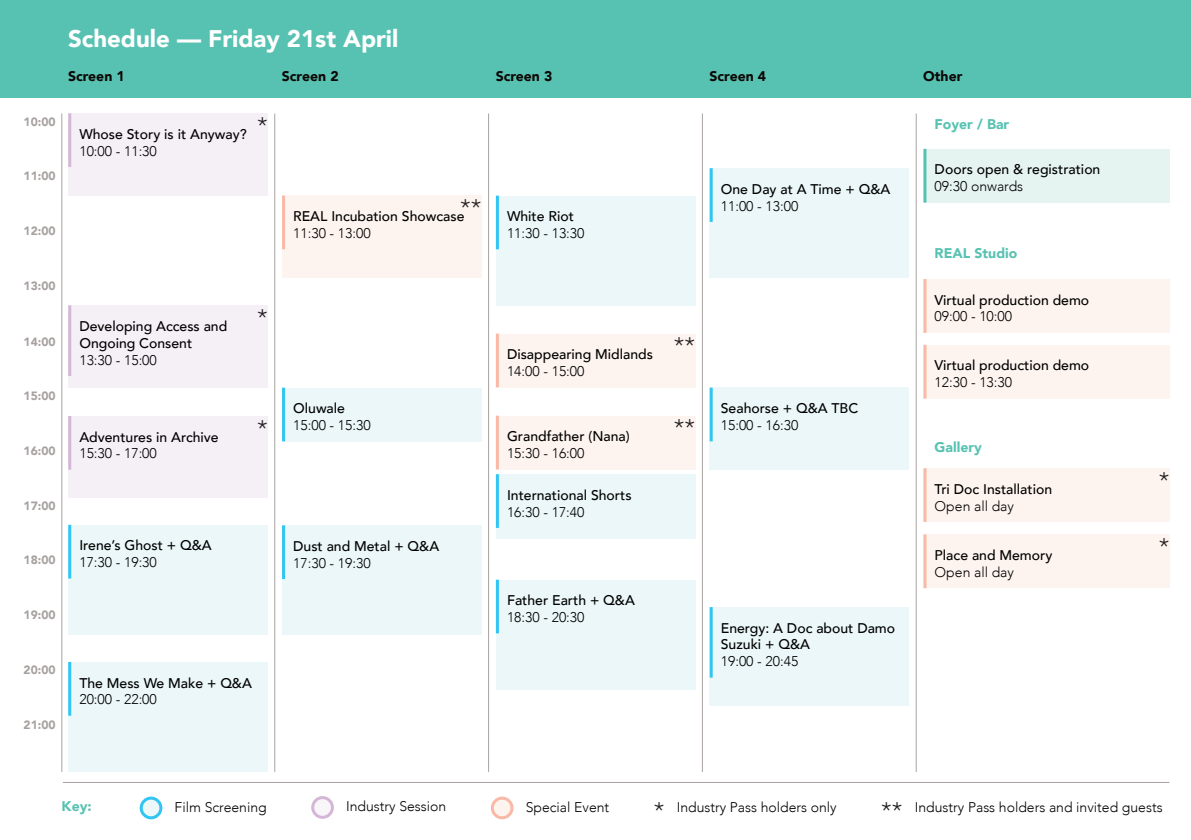
<style>
.page{position:relative;width:1191px;height:840px;background:#fff}
.page>*{position:absolute;margin:0;border:0;box-sizing:border-box;transform-origin:0 0}
.t1{font:900 24px "Avenir";color:#fff}
.t2{font:300 24px "Avenir";color:#231f20}
.t3{font:500 14px/16.8px "Avenir";color:#000}
.t4{font:300 14px "Avenir";color:#000}
.t5{font:900 14px "Avenir";color:#0c0806}
.t6{font:900 14px "Avenir";color:#58c2b2}
.t7{font:900 12px "Avenir";color:#a7a2a0}
</style>
<div class="page">
<div style="left:0;top:0;width:1191px;height:97px;background:#58c2b2"></div>
<div style="left:68px;top:524px;width:200px;height:110px;background:#ebf7f8"></div>
<hr style="left:68px;top:524px;width:3px;height:54px;background:#30c5f3">
<div style="left:68px;top:661px;width:200px;height:110px;background:#ebf7f8"></div>
<hr style="left:68px;top:661px;width:3px;height:54px;background:#30c5f3">
<div style="left:282px;top:387px;width:199px;height:54px;background:#ebf7f8"></div>
<hr style="left:282px;top:387px;width:3px;height:54px;background:#30c5f3">
<div style="left:495px;top:196px;width:200px;height:109px;background:#ebf7f8"></div>
<hr style="left:496px;top:195px;width:3px;height:54px;background:#30c5f3">
<div style="left:495px;top:474px;width:200px;height:64px;background:#ebf7f8"></div>
<hr style="left:496px;top:474px;width:3px;height:53px;background:#30c5f3">
<div style="left:495px;top:579px;width:200px;height:110px;background:#ebf7f8"></div>
<hr style="left:496px;top:579px;width:3px;height:54px;background:#30c5f3">
<div style="left:709px;top:168px;width:200px;height:110px;background:#ebf7f8"></div>
<hr style="left:709px;top:168px;width:3px;height:54px;background:#30c5f3">
<div style="left:709px;top:387px;width:200px;height:83px;background:#ebf7f8"></div>
<hr style="left:709px;top:387px;width:3px;height:54px;background:#30c5f3">
<div style="left:709px;top:607px;width:200px;height:98px;background:#ebf7f8"></div>
<hr style="left:709px;top:606px;width:3px;height:71px;background:#30c5f3">
<div style="left:282px;top:525px;width:199px;height:109px;background:#ebf7f8"></div>
<hr style="left:282px;top:525px;width:3px;height:53px;background:#30c5f3">
<hr style="left:702px;top:113px;width:1px;height:658px;background:#a7a2a0">
<hr style="left:63px;top:781px;width:1106px;height:1px;background:#a7a2a0">
<hr style="left:916px;top:113px;width:1px;height:658px;background:#a7a2a0">
<hr style="left:488px;top:113px;width:1px;height:658px;background:#a7a2a0">
<hr style="left:274px;top:113px;width:1px;height:658px;background:#a7a2a0">
<hr style="left:61px;top:113px;width:1px;height:658px;background:#a7a2a0">
<div style="left:923px;top:279px;width:246px;height:53px;background:#fdf4ef"></div>
<hr style="left:923px;top:279px;width:3px;height:53px;background:#fab8a6">
<div style="left:923px;top:345px;width:246px;height:53px;background:#fdf4ef"></div>
<hr style="left:923px;top:344px;width:3px;height:54px;background:#fab8a6">
<div style="left:68px;top:113px;width:200px;height:83px;background:#f5eff6"></div>
<hr style="left:68px;top:113px;width:3px;height:54px;background:#d4b6d6">
<div style="left:923px;top:468px;width:246px;height:53px;background:#fdf4ef"></div>
<hr style="left:923px;top:468px;width:3px;height:53px;background:#fab8a6">
<div style="left:923px;top:534px;width:246px;height:54px;background:#fdf4ef"></div>
<hr style="left:923px;top:534px;width:3px;height:54px;background:#fab8a6">
<div style="left:68px;top:305px;width:200px;height:82px;background:#f5eff6"></div>
<hr style="left:68px;top:305px;width:3px;height:70px;background:#d4b6d6">
<div style="left:68px;top:416px;width:200px;height:81px;background:#f5eff6"></div>
<hr style="left:68px;top:416px;width:3px;height:53px;background:#d4b6d6">
<div style="left:282px;top:196px;width:199px;height:82px;background:#fdf4ef"></div>
<hr style="left:282px;top:195px;width:3px;height:54px;background:#fab8a6">
<div style="left:495px;top:333px;width:200px;height:54px;background:#fdf4ef"></div>
<hr style="left:496px;top:333px;width:3px;height:54px;background:#fab8a6">
<div style="left:495px;top:415px;width:200px;height:54px;background:#fdf4ef"></div>
<hr style="left:496px;top:415px;width:3px;height:54px;background:#fab8a6">
<div style="left:492px;top:797px;width:20px;height:20px;background:#fdf4ef;border-radius:50%"></div>
<div style="left:491px;top:796px;width:22px;height:22px;border:3px solid #fab8a6;border-radius:50%"></div>
<div style="left:313px;top:797px;width:19px;height:19px;background:#f9f6fa;border-radius:50%"></div>
<div style="left:311px;top:795px;width:23px;height:23px;border:3px solid #d4b6d6;border-radius:50%"></div>
<div style="left:141px;top:797px;width:20px;height:20px;background:#ebf7f8;border-radius:50%"></div>
<div style="left:140px;top:796px;width:22px;height:22px;border:3px solid #30c5f3;border-radius:50%"></div>
<div style="left:923px;top:149px;width:246px;height:53px;background:#e6f4f1"></div>
<hr style="left:923px;top:149px;width:3px;height:53px;background:#58c2b2">
<h1 class="t1" style="left:68px;top:18px;width:332px">Schedule — Friday 21st April</h1>
<p class="t5" style="left:68px;top:64px;width:58px">Screen 1</p>
<p class="t5" style="left:282px;top:64px;width:58px">Screen 2</p>
<p class="t5" style="left:495px;top:64px;width:58px">Screen 3</p>
<p class="t5" style="left:709px;top:64px;width:58px">Screen 4</p>
<p class="t5" style="left:923px;top:64px;width:41px">Other</p>
<p class="t7" style="left:24px;top:111px;width:33px">10:00</p>
<p class="t7" style="left:24px;top:166px;width:33px">11:00</p>
<p class="t7" style="left:24px;top:221px;width:33px">12:00</p>
<p class="t7" style="left:24px;top:275px;width:33px">13:00</p>
<p class="t7" style="left:24px;top:331px;width:33px">14:00</p>
<p class="t7" style="left:24px;top:385px;width:33px">15:00</p>
<p class="t7" style="left:24px;top:440px;width:33px">16:00</p>
<p class="t7" style="left:24px;top:495px;width:33px">17:00</p>
<p class="t7" style="left:24px;top:549px;width:33px">18:00</p>
<p class="t7" style="left:24px;top:604px;width:33px">19:00</p>
<p class="t7" style="left:24px;top:659px;width:33px">20:00</p>
<p class="t7" style="left:24px;top:714px;width:33px">21:00</p>
<p class="t3" style="left:79px;top:125px;width:169px">Whose Story is it Anyway?</p>
<p class="t4" style="left:79px;top:142px;width:79px">10:00 - 11:30</p>
<h1 class="t2" style="left:257px;top:111px;width:12px">*</h1>
<p class="t3" style="left:79px;top:317px;width:149px">Developing Access and<br>Ongoing Consent</p>
<p class="t4" style="left:79px;top:351px;width:79px">13:30 - 15:00</p>
<p class="t3" style="left:79px;top:427px;width:141px">Adventures in Archive</p>
<p class="t4" style="left:79px;top:445px;width:79px">15:30 - 17:00</p>
<h1 class="t2" style="left:257px;top:303px;width:12px">*</h1>
<h1 class="t2" style="left:257px;top:414px;width:12px">*</h1>
<p class="t3" style="left:79px;top:536px;width:134px">Irene’s Ghost + Q&amp;A</p>
<p class="t4" style="left:79px;top:553px;width:79px">17:30 - 19:30</p>
<p class="t3" style="left:79px;top:673px;width:174px">The Mess We Make + Q&amp;A</p>
<p class="t4" style="left:79px;top:690px;width:79px">20:00 - 22:00</p>
<h1 class="t2" style="left:460px;top:194px;width:23px">**</h1>
<p class="t3" style="left:293px;top:207px;width:173px">REAL Incubation Showcase</p>
<p class="t4" style="left:293px;top:225px;width:79px">11:30 - 13:00</p>
<p class="t3" style="left:507px;top:207px;width:68px">White Riot</p>
<p class="t4" style="left:507px;top:225px;width:79px">11:30 - 13:30</p>
<p class="t3" style="left:721px;top:180px;width:171px">One Day at A Time + Q&amp;A</p>
<p class="t4" style="left:721px;top:197px;width:79px">11:00 - 13:00</p>
<p class="t3" style="left:293px;top:399px;width:53px">Oluwale</p>
<p class="t4" style="left:293px;top:416px;width:79px">15:00 - 15:30</p>
<p class="t3" style="left:293px;top:536px;width:147px">Dust and Metal + Q&amp;A</p>
<p class="t4" style="left:293px;top:554px;width:79px">17:30 - 19:30</p>
<p class="t3" style="left:507px;top:345px;width:147px">Disappearing Midlands</p>
<p class="t4" style="left:507px;top:362px;width:79px">14:00 - 15:00</p>
<p class="t3" style="left:507px;top:427px;width:124px">Grandfather (Nana)</p>
<p class="t4" style="left:507px;top:444px;width:79px">15:30 - 16:00</p>
<p class="t3" style="left:507px;top:485px;width:126px">International Shorts</p>
<p class="t4" style="left:507px;top:503px;width:79px">16:30 - 17:40</p>
<h1 class="t2" style="left:674px;top:331px;width:23px">**</h1>
<h1 class="t2" style="left:674px;top:413px;width:23px">**</h1>
<p class="t3" style="left:721px;top:399px;width:139px">Seahorse + Q&amp;A TBC</p>
<p class="t4" style="left:721px;top:416px;width:79px">15:00 - 16:30</p>
<p class="t3" style="left:507px;top:591px;width:129px">Father Earth + Q&amp;A</p>
<p class="t4" style="left:507px;top:608px;width:79px">18:30 - 20:30</p>
<p class="t3" style="left:721px;top:618px;width:176px">Energy: A Doc about Damo<br>Suzuki + Q&amp;A</p>
<p class="t4" style="left:721px;top:652px;width:79px">19:00 - 20:45</p>
<p class="t6" style="left:934px;top:112px;width:76px">Foyer / Bar</p>
<p class="t3" style="left:934px;top:160px;width:167px">Doors open &amp; registration</p>
<p class="t4" style="left:934px;top:178px;width:90px">09:30 onwards</p>
<p class="t6" style="left:934px;top:241px;width:84px">REAL Studio</p>
<p class="t3" style="left:934px;top:290px;width:156px">Virtual production demo</p>
<p class="t4" style="left:934px;top:308px;width:79px">09:00 - 10:00</p>
<p class="t3" style="left:934px;top:356px;width:156px">Virtual production demo</p>
<p class="t4" style="left:934px;top:374px;width:79px">12:30 - 13:30</p>
<p class="t6" style="left:934px;top:434px;width:49px">Gallery</p>
<p class="t3" style="left:934px;top:479px;width:119px">Tri Doc Installation</p>
<p class="t4" style="left:934px;top:497px;width:81px">Open all day</p>
<p class="t3" style="left:934px;top:545px;width:119px">Place and Memory</p>
<p class="t4" style="left:934px;top:563px;width:81px">Open all day</p>
<h1 class="t2" style="left:1158px;top:466px;width:12px">*</h1>
<h1 class="t2" style="left:1158px;top:532px;width:12px">*</h1>
<p class="t6" style="left:62px;top:793px;width:32px">Key:</p>
<p class="t4" style="left:346px;top:797px;width:102px">Industry Session</p>
<p class="t4" style="left:526px;top:798px;width:85px">Special Event</p>
<p class="t4" style="left:676px;top:798px;width:162px">Industry Pass holders only</p>
<p class="t4" style="left:175px;top:798px;width:94px">Film Screening</p>
<h1 class="t2" style="left:654px;top:795px;width:12px">*</h1>
<p class="t4" style="left:915px;top:798px;width:249px">Industry Pass holders and invited guests</p>
<h1 class="t2" style="left:881px;top:795px;width:23px">**</h1>
</div>
